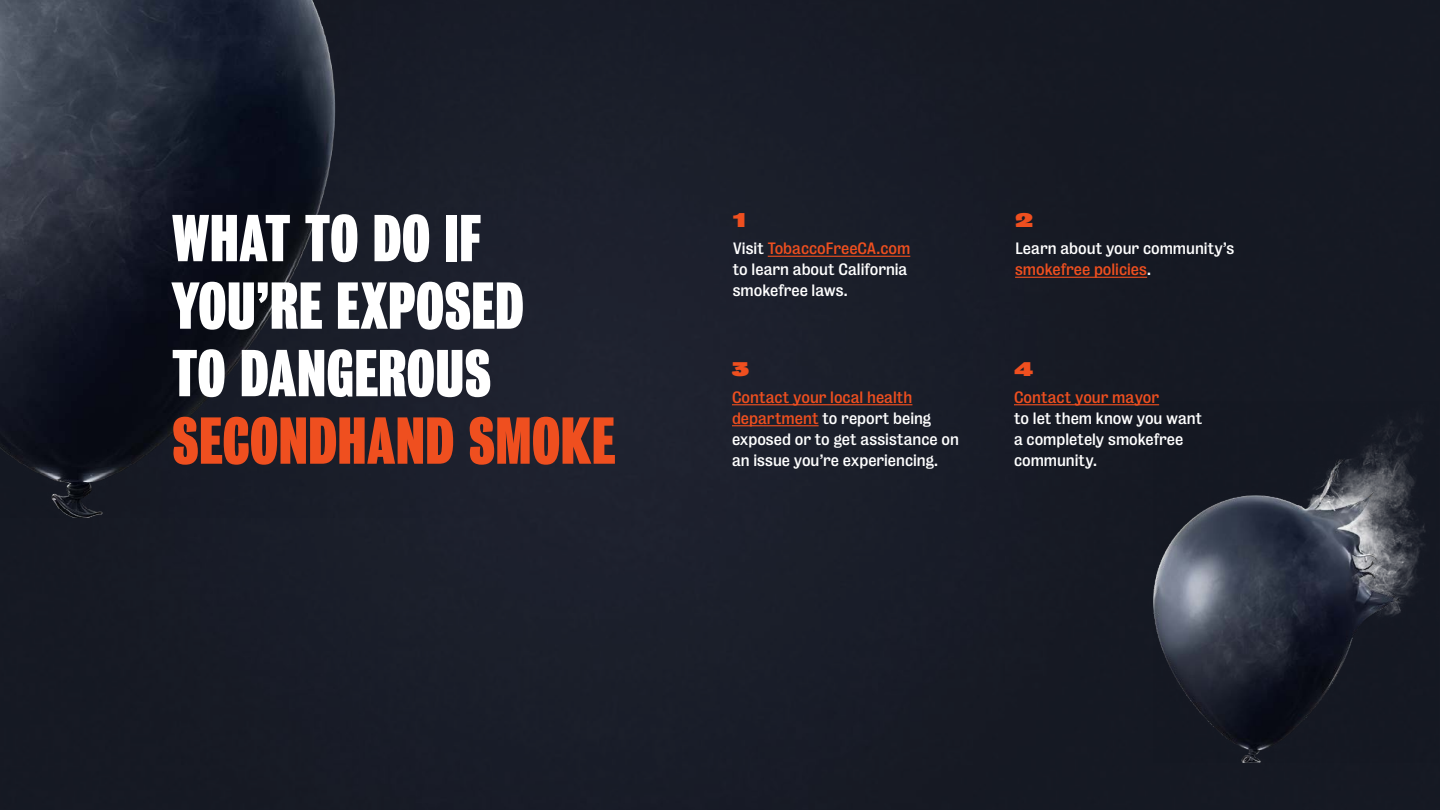
<style>
.page{position:relative;width:1440px;height:810px;background:#181c27}
.page>*{position:absolute;margin:0;border:0;box-sizing:border-box;transform-origin:0 0}
.t1{font:900 60.3px/67.5px "Bureau Grot Compressed";letter-spacing:.01em;color:#fff}
.t2{font:900 60.3px "Bureau Grot Compressed";letter-spacing:.01em;color:#ef4f1f}
.t3{font:900 18px "Bureau Grot Wide";color:#ef4f1f}
.t4{font:15px/21px "Bureau Grot";letter-spacing:-.005em;color:#fff}
.t5{font:15px "Bureau Grot";letter-spacing:-.005em;color:#ef4f1f}
.s1{color:#ef4f1f}
</style>
<div class="page">
<img style="left:0;top:0;width:419px;height:518px">
<img style="left:1153px;top:402px;width:285px;height:361px">
<hr style="left:768px;top:256px;width:142px;height:1px;background:#ef4f1f">
<hr style="left:1015px;top:277px;width:132px;height:1px;background:#ef4f1f">
<hr style="left:732px;top:404px;width:180px;height:1px;background:#ef4f1f">
<hr style="left:732px;top:425px;width:87px;height:1px;background:#ef4f1f">
<hr style="left:1014px;top:404px;width:145px;height:1px;background:#ef4f1f">
<h1 class="t1" style="left:172px;top:206px;width:353px">WHAT TO DO IF<br>YOU’RE EXPOSED<br>TO DANGEROUS</h1>
<h1 class="t2" style="left:172px;top:407px;width:444px">SECONDHAND SMOKE</h1>
<p class="t3" style="left:733px;top:209px;width:15px">1</p>
<p class="t3" style="left:1015px;top:209px;width:19px">2</p>
<p class="t4" style="left:733px;top:238px;width:179px">Visit <span class="s1">TobaccoFreeCA.com </span>to learn about California smokefree laws.</p>
<p class="t4" style="left:1015px;top:238px;width:221px">Learn about your community’s <span class="s1">smokefree policies</span>.</p>
<p class="t3" style="left:732px;top:358px;width:19px">3</p>
<p class="t3" style="left:1014px;top:358px;width:20px">4</p>
<p class="t4" style="left:732px;top:387px;width:229px"><span class="s1">Contact your local health department</span> to report being exposed or to get assistance on an issue you’re experiencing.</p>
<p class="t5" style="left:1014px;top:388px;width:147px">Contact your mayor</p>
<p class="t4" style="left:1014px;top:408px;width:190px">to let them know you want a completely smokefree community.</p>
</div>
